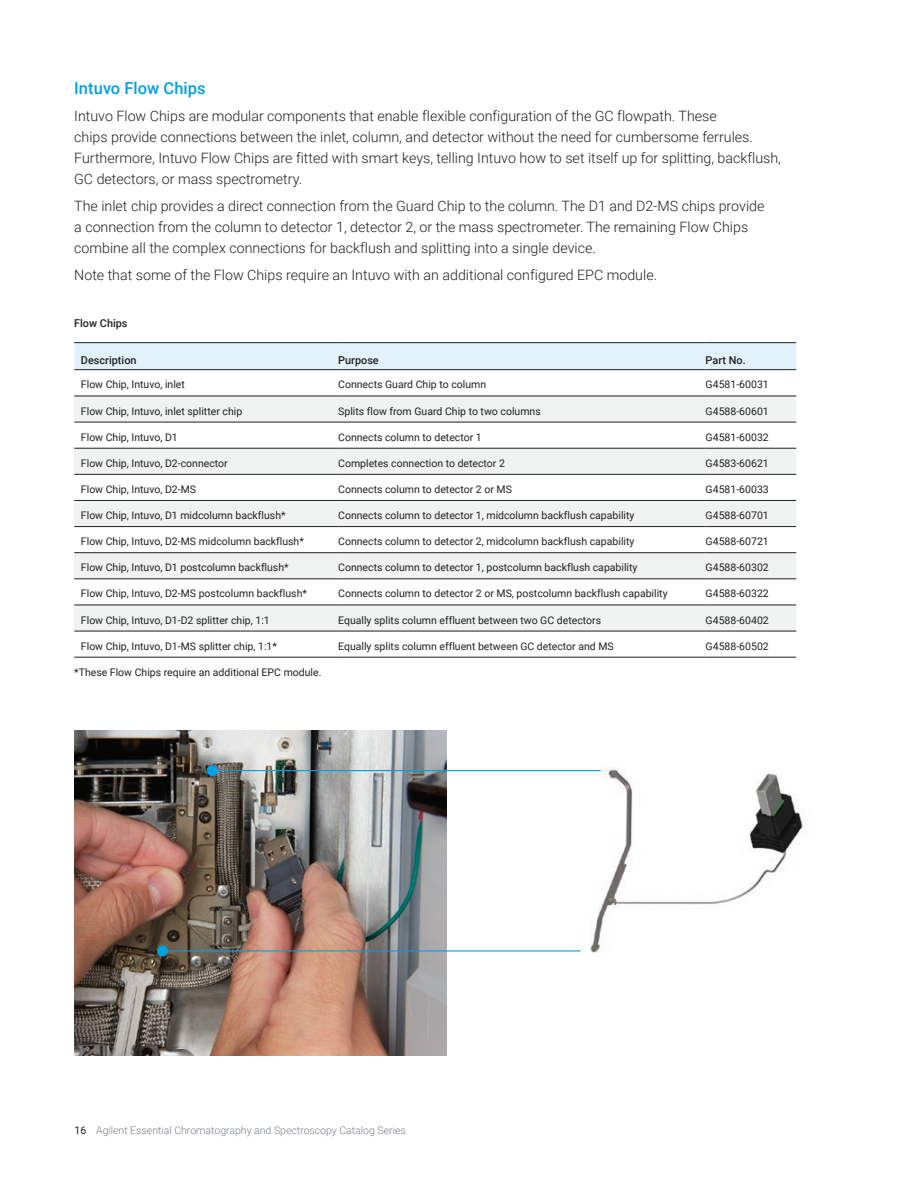
<style>
.page{position:relative;width:918px;height:1188px;background:#fff}
.page>*{position:absolute;margin:0;border:0;box-sizing:border-box;transform-origin:0 0}
.t1{font:500 16.5px "Roboto";letter-spacing:.005em;color:#00a1e3}
.t2{font:300 14.25px/21px "Roboto";color:#231f20}
.t3{font:500 10.8px "Roboto";color:#231f20}
.t4{font:10.5px "Roboto";color:#231f20}
.t5{font:300 10.5px "Roboto";color:#787d83}
.s1{font-weight:400;color:#231f20}
</style>
<div class="page">
<img style="left:74px;top:730px;width:373px;height:325px">
<img style="left:498px;top:767px;width:307px;height:186px">
<hr style="left:212px;top:770px;width:389px;height:1px;background:#00a1e3">
<div style="left:207px;top:765px;width:11px;height:11px;background:#00a1e3;border-radius:50%"></div>
<hr style="left:163px;top:950px;width:418px;height:2px;background:#00a1e3">
<div style="left:157px;top:945px;width:11px;height:11px;background:#00a1e3;border-radius:50%"></div>
<div style="left:74px;top:343px;width:722px;height:26px;background:#e1f2fb"></div>
<svg style="left:74px;top:397px;width:722px;height:234px;fill:#f1f2f2"></svg>
<hr style="left:74px;top:396px;width:264px;height:1px;background:#231f20">
<hr style="left:338px;top:396px;width:368px;height:1px;background:#231f20">
<hr style="left:706px;top:396px;width:90px;height:1px;background:#231f20">
<hr style="left:74px;top:422px;width:264px;height:1px;background:#231f20">
<hr style="left:338px;top:422px;width:368px;height:1px;background:#231f20">
<hr style="left:706px;top:422px;width:90px;height:1px;background:#231f20">
<hr style="left:74px;top:448px;width:264px;height:1px;background:#231f20">
<hr style="left:338px;top:448px;width:368px;height:1px;background:#231f20">
<hr style="left:706px;top:448px;width:90px;height:1px;background:#231f20">
<hr style="left:74px;top:500px;width:264px;height:1px;background:#231f20">
<hr style="left:338px;top:500px;width:368px;height:1px;background:#231f20">
<hr style="left:706px;top:500px;width:90px;height:1px;background:#231f20">
<hr style="left:74px;top:526px;width:264px;height:1px;background:#231f20">
<hr style="left:338px;top:526px;width:368px;height:1px;background:#231f20">
<hr style="left:706px;top:526px;width:90px;height:1px;background:#231f20">
<hr style="left:74px;top:552px;width:264px;height:1px;background:#231f20">
<hr style="left:338px;top:552px;width:368px;height:1px;background:#231f20">
<hr style="left:706px;top:552px;width:90px;height:1px;background:#231f20">
<hr style="left:74px;top:579px;width:264px;height:1px;background:#231f20">
<hr style="left:338px;top:579px;width:368px;height:1px;background:#231f20">
<hr style="left:706px;top:579px;width:90px;height:1px;background:#231f20">
<hr style="left:74px;top:605px;width:264px;height:1px;background:#231f20">
<hr style="left:338px;top:605px;width:368px;height:1px;background:#231f20">
<hr style="left:706px;top:605px;width:90px;height:1px;background:#231f20">
<hr style="left:74px;top:631px;width:264px;height:1px;background:#231f20">
<hr style="left:338px;top:631px;width:368px;height:1px;background:#231f20">
<hr style="left:706px;top:631px;width:90px;height:1px;background:#231f20">
<hr style="left:74px;top:474px;width:264px;height:1px;background:#231f20">
<hr style="left:338px;top:474px;width:368px;height:1px;background:#231f20">
<hr style="left:706px;top:474px;width:90px;height:1px;background:#231f20">
<hr style="left:74px;top:342px;width:264px;height:1px;background:#231f20">
<hr style="left:338px;top:342px;width:368px;height:1px;background:#231f20">
<hr style="left:706px;top:342px;width:90px;height:1px;background:#231f20">
<hr style="left:74px;top:369px;width:264px;height:1px;background:#231f20">
<hr style="left:338px;top:369px;width:368px;height:1px;background:#231f20">
<hr style="left:706px;top:369px;width:90px;height:1px;background:#231f20">
<hr style="left:74px;top:657px;width:264px;height:1px;background:#231f20">
<hr style="left:338px;top:657px;width:368px;height:1px;background:#231f20">
<hr style="left:706px;top:657px;width:90px;height:1px;background:#231f20">
<h1 class="t1" style="left:74px;top:77px;width:133px">Intuvo Flow Chips</h1>
<p class="t2" style="left:74px;top:105px;width:708px">Intuvo Flow Chips are modular components that enable flexible configuration of the GC flowpath. These<br>chips provide connections between the inlet, column, and detector without the need for cumbersome ferrules.<br>Furthermore, Intuvo Flow Chips are fitted with smart keys, telling Intuvo how to set itself up for splitting, backflush, GC detectors, or mass spectrometry.</p>
<p class="t2" style="left:74px;top:195px;width:692px">The inlet chip provides a direct connection from the Guard Chip to the column. The D1 and D2-MS chips provide a connection from the column to detector 1, detector 2, or the mass spectrometer. The remaining Flow Chips combine all the complex connections for backflush and splitting into a single device.</p>
<h2 class="t2" style="left:74px;top:264px;width:584px">Note that some of the Flow Chips require an Intuvo with an additional configured EPC module.</h2>
<p class="t3" style="left:74px;top:316px;width:55px">Flow Chips</p>
<p class="t3" style="left:81px;top:353px;width:57px">Description</p>
<p class="t3" style="left:338px;top:353px;width:42px">Purpose</p>
<p class="t3" style="left:706px;top:353px;width:42px">Part No.</p>
<p class="t4" style="left:81px;top:377px;width:105px">Flow Chip, Intuvo, inlet</p>
<p class="t4" style="left:338px;top:377px;width:149px">Connects Guard Chip to column</p>
<p class="t4" style="left:706px;top:377px;width:65px">G4581-60031</p>
<p class="t4" style="left:81px;top:403px;width:163px">Flow Chip, Intuvo, inlet splitter chip</p>
<p class="t4" style="left:338px;top:403px;width:204px">Splits flow from Guard Chip to two columns</p>
<p class="t4" style="left:706px;top:403px;width:65px">G4588-60601</p>
<p class="t4" style="left:81px;top:430px;width:98px">Flow Chip, Intuvo, D1</p>
<p class="t4" style="left:338px;top:430px;width:145px">Connects column to detector 1</p>
<p class="t4" style="left:706px;top:430px;width:65px">G4581-60032</p>
<p class="t4" style="left:81px;top:456px;width:148px">Flow Chip, Intuvo, D2-connector</p>
<p class="t4" style="left:338px;top:456px;width:168px">Completes connection to detector 2</p>
<p class="t4" style="left:706px;top:456px;width:65px">G4583-60621</p>
<p class="t4" style="left:81px;top:482px;width:117px">Flow Chip, Intuvo, D2-MS</p>
<p class="t4" style="left:338px;top:482px;width:175px">Connects column to detector 2 or MS</p>
<p class="t4" style="left:706px;top:482px;width:65px">G4581-60033</p>
<p class="t4" style="left:81px;top:508px;width:206px">Flow Chip, Intuvo, D1 midcolumn backflush*</p>
<p class="t4" style="left:338px;top:508px;width:298px">Connects column to detector 1, midcolumn backflush capability</p>
<p class="t4" style="left:706px;top:508px;width:65px">G4588-60701</p>
<p class="t4" style="left:81px;top:534px;width:224px">Flow Chip, Intuvo, D2-MS midcolumn backflush*</p>
<p class="t4" style="left:338px;top:534px;width:298px">Connects column to detector 2, midcolumn backflush capability</p>
<p class="t4" style="left:706px;top:534px;width:65px">G4588-60721</p>
<p class="t4" style="left:81px;top:560px;width:209px">Flow Chip, Intuvo, D1 postcolumn backflush*</p>
<p class="t4" style="left:338px;top:560px;width:301px">Connects column to detector 1, postcolumn backflush capability</p>
<p class="t4" style="left:706px;top:560px;width:65px">G4588-60302</p>
<p class="t4" style="left:81px;top:586px;width:228px">Flow Chip, Intuvo, D2-MS postcolumn backflush*</p>
<p class="t4" style="left:338px;top:586px;width:331px">Connects column to detector 2 or MS, postcolumn backflush capability</p>
<p class="t4" style="left:706px;top:586px;width:65px">G4588-60322</p>
<p class="t4" style="left:81px;top:612px;width:190px">Flow Chip, Intuvo, D1-D2 splitter chip, 1:1</p>
<p class="t4" style="left:338px;top:612px;width:264px">Equally splits column effluent between two GC detectors</p>
<p class="t4" style="left:706px;top:612px;width:65px">G4588-60402</p>
<p class="t4" style="left:81px;top:639px;width:198px">Flow Chip, Intuvo, D1-MS splitter chip, 1:1*</p>
<p class="t4" style="left:338px;top:639px;width:277px">Equally splits column effluent between GC detector and MS</p>
<p class="t4" style="left:706px;top:639px;width:65px">G4588-60502</p>
<p class="t4" style="left:74px;top:665px;width:249px">*These Flow Chips require an additional EPC module.</p>
<p class="t5" style="left:75px;top:1123px;width:333px"><span class="s1">16</span> Agilent Essential Chromatography and Spectroscopy Catalog Series</p>
</div>
